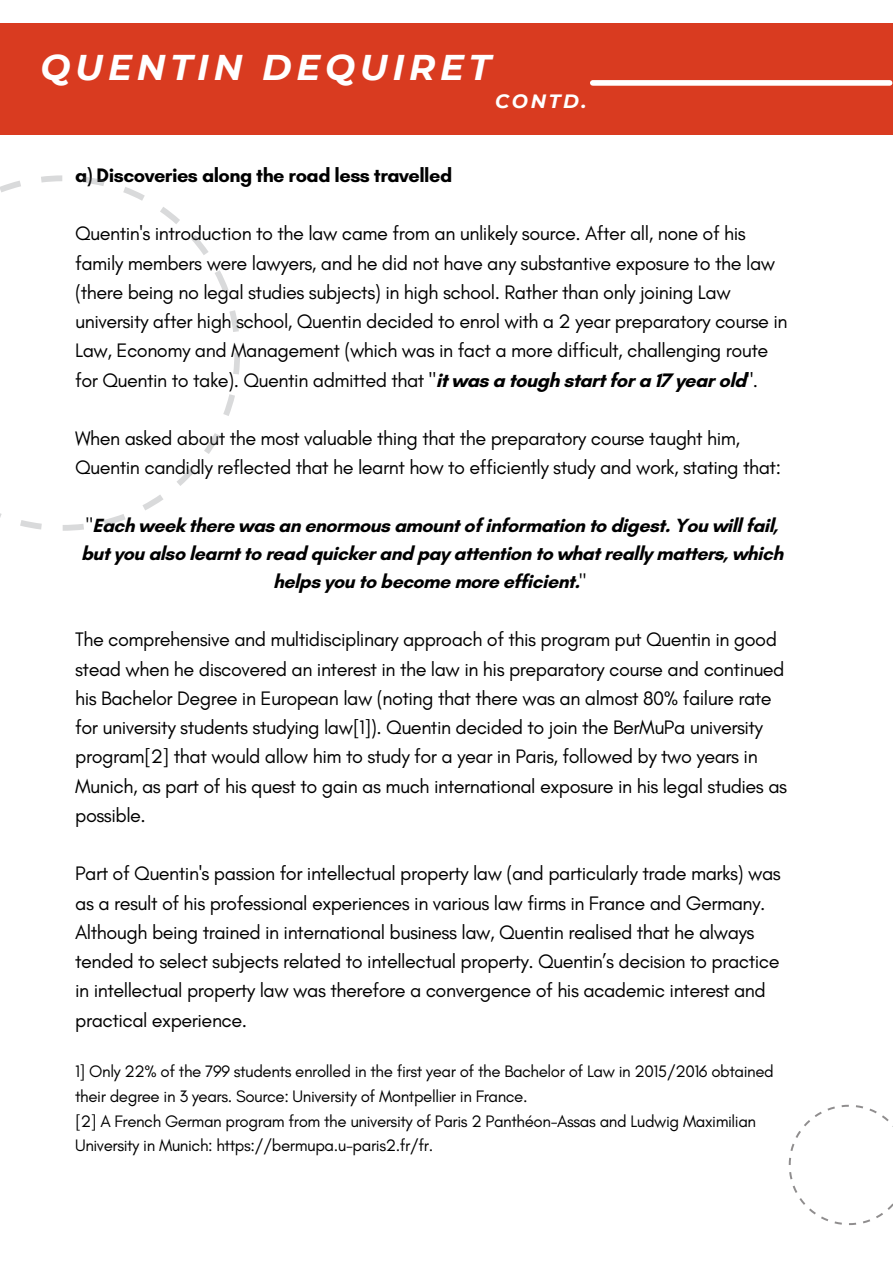
<style>
.page{position:relative;width:893px;height:1264px;background:#fff}
.page>*{position:absolute;margin:0;border:0;box-sizing:border-box;transform-origin:0 0}
.t1{font:italic 700 35.7px "Montserrat";letter-spacing:.13em;color:#fff}
.t2{font:19.95px/29.2px "Glacial Indifference";letter-spacing:-.025em;color:#000}
.t3{font:700 19.95px "Glacial Indifference";letter-spacing:-.025em;color:#000}
.t4{font:700 19.5px/28px "Glacial Indifference";letter-spacing:-.025em;color:#000;text-align:center}
.t5{font:italic 700 19.2px "Montserrat";letter-spacing:.13em;color:#fff}
.t6{font:16.95px/24.8px "Glacial Indifference";letter-spacing:-.025em;color:#000}
.s1{font-weight:700}
.s2{font-weight:400}
</style>
<div class="page">
<div style="left:0;top:23px;width:892px;height:111px;background:#d93b20"></div>
<div style="left:592px;top:80px;width:297px;height:6px;background:#fff"></div>
<svg style="left:0;top:175px;width:240px;height:356px"></svg>
<svg style="left:788px;top:1104px;width:104px;height:121px"></svg>
<h1 class="t1" style="left:40px;top:46px;width:452px">QUENTIN DEQUIRET</h1>
<p class="t5" style="left:495px;top:89px;width:93px">CONTD.</p>
<p class="t3" style="left:75px;top:163px;width:378px">a) Discoveries along the road less travelled</p>
<p class="t2" style="left:75px;top:219px;width:714px">Quentin's introduction to the law came from an unlikely source. After all, none of his family members were lawyers, and he did not have any substantive exposure to the law (there being no legal studies subjects) in high school. Rather than only joining Law university after high school, Quentin decided to enrol with a 2 year preparatory course in Law, Economy and Management (which was in fact a more difficult, challenging route for Quentin to take). Quentin admitted that "<span class="s1">it was a tough start for a 17 year old</span>".</p>
<p class="t2" style="left:75px;top:423px;width:707px">When asked about the most valuable thing that the preparatory course taught him,<br>Quentin candidly reflected that he learnt how to efficiently study and work, stating that:</p>
<p class="t4" style="left:81px;top:511px;width:703px"><span class="s2">"</span>Each week there was an enormous amount of information to digest. You will fail, but you also learnt to read quicker and pay attention to what really matters, which helps you to become more efficient.<span class="s2">"</span></p>
<p class="t2" style="left:75px;top:624px;width:713px">The comprehensive and multidisciplinary approach of this program put Quentin in good stead when he discovered an interest in the law in his preparatory course and continued his Bachelor Degree in European law (noting that there was an almost 80% failure rate for university students studying law[1]). Quentin decided to join the BerMuPa university program[2] that would allow him to study for a year in Paris, followed by two years in Munich, as part of his quest to gain as much international exposure in his legal studies as possible.</p>
<p class="t2" style="left:75px;top:858px;width:707px">Part of Quentin's passion for intellectual property law (and particularly trade marks) was as a result of his professional experiences in various law firms in France and Germany.<br>Although being trained in international business law, Quentin realised that he always tended to select subjects related to intellectual property. Quentin’s decision to practice in intellectual property law was therefore a convergence of his academic interest and practical experience.</p>
<p class="t6" style="left:75px;top:1058px;width:700px">1] Only 22% of the 799 students enrolled in the first year of the Bachelor of Law in 2015/2016 obtained their degree in 3 years. Source: University of Montpellier in France.<br>[2] A French German program from the university of Paris 2 Panthéon-Assas and Ludwig Maximilian University in Munich: https://bermupa.u-paris2.fr/fr.</p>
</div>
